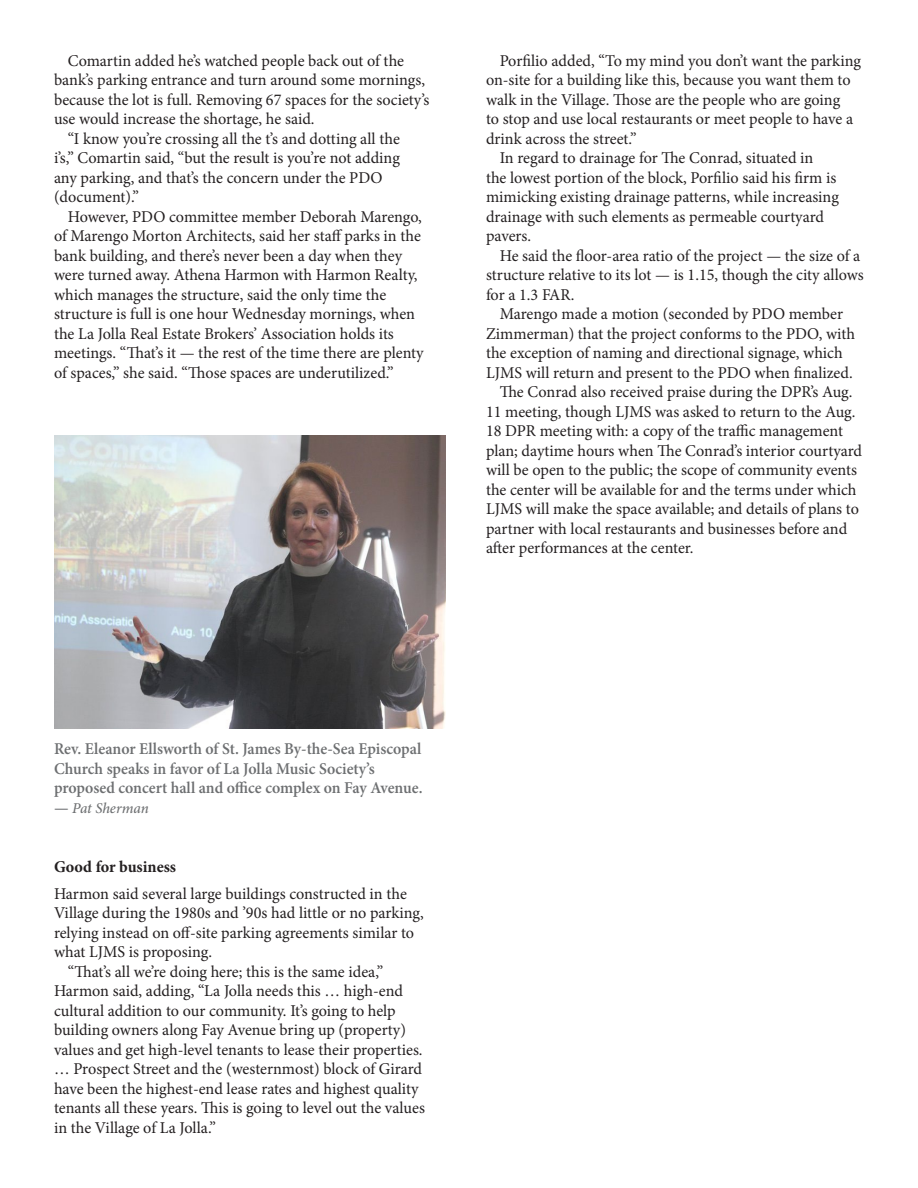
<style>
.page{position:relative;width:918px;height:1188px;background:#fff}
.page>*{position:absolute;margin:0;border:0;box-sizing:border-box;transform-origin:0 0}
.t1{font:16.5px/19.5px "Minion Pro";color:#231f20}
.t2{font:600 16.5px/19.8px "Minion Pro";color:#6d6f71;scale:.96 1}
.t3{font:700 16.5px "Minion Pro";color:#231f20}
.t4{font:italic 500 15px "Minion Pro";letter-spacing:-.005em;color:#6d6f71}
.s1{font-weight:600;font-style:normal;font-size:16.5px}
</style>
<div class="page">
<img style="left:54px;top:436px;width:392px;height:293px">
<p class="t1" style="left:54px;top:51px;width:377px;text-indent:14px">Comartin added he’s watched people back out of the bank’s parking entrance and turn around some mornings, because the lot is full. Removing 67 spaces for the society’s use would increase the shortage, he said.</p>
<p class="t1" style="left:54px;top:129px;width:347px;text-indent:14px">“I know you’re crossing all the t’s and dotting all the i’s,” Comartin said, “but the result is you’re not adding any parking, and that’s the concern under the PDO (document).”</p>
<p class="t1" style="left:54px;top:207px;width:371px;text-indent:14px">However, PDO committee member Deborah Marengo, of Marengo Morton Architects, said her staff parks in the bank building, and there’s never been a day when they were turned away. Athena Harmon with Harmon Realty, which manages the structure, said the only time the structure is full is one hour Wednesday mornings, when the La Jolla Real Estate Brokers’ Association holds its meetings. “That’s it — the rest of the time there are plenty of spaces,” she said. “Those spaces are underutilized.”</p>
<p class="t1" style="left:486px;top:51px;width:376px;text-indent:14px">Porfilio added, “To my mind you don’t want the parking on-site for a building like this, because you want them to walk in the Village. Those are the people who are going<br>to stop and use local restaurants or meet people to have a drink across the street.”</p>
<p class="t1" style="left:486px;top:149px;width:354px;text-indent:14px">In regard to drainage for The Conrad, situated in<br>the lowest portion of the block, Porfilio said his firm is mimicking existing drainage patterns, while increasing drainage with such elements as permeable courtyard pavers.</p>
<p class="t1" style="left:486px;top:246px;width:379px;text-indent:14px">He said the floor-area ratio of the project — the size of a structure relative to its lot — is 1.15, though the city allows for a 1.3 FAR.</p>
<p class="t1" style="left:486px;top:305px;width:371px;text-indent:14px">Marengo made a motion (seconded by PDO member Zimmerman) that the project conforms to the PDO, with the exception of naming and directional signage, which LJMS will return and present to the PDO when finalized.</p>
<p class="t1" style="left:486px;top:383px;width:378px;text-indent:14px">The Conrad also received praise during the DPR’s Aug.<br>11 meeting, though LJMS was asked to return to the Aug.<br>18 DPR meeting with: a copy of the traffic management plan; daytime hours when The Conrad’s interior courtyard will be open to the public; the scope of community events the center will be available for and the terms under which LJMS will make the space available; and details of plans to partner with local restaurants and businesses before and after performances at the center.</p>
<p class="t2" style="left:54px;top:739px;width:385px">Rev. Eleanor Ellsworth of St. James By-the-Sea Episcopal<br>Church speaks in favor of La Jolla Music Society’s proposed concert hall and office complex on Fay Avenue.</p>
<p class="t4" style="left:54px;top:798px;width:96px"><span class="s1">—</span> Pat Sherman</p>
<p class="t3" style="left:54px;top:855px;width:124px">Good for business</p>
<p class="t1" style="left:54px;top:884px;width:371px">Harmon said several large buildings constructed in the Village during the 1980s and ’90s had little or no parking, relying instead on off-site parking agreements similar to what LJMS is proposing.</p>
<p class="t1" style="left:54px;top:962px;width:372px;text-indent:14px">“That’s all we’re doing here; this is the same idea,” Harmon said, adding, “La Jolla needs this … high-end cultural addition to our community. It’s going to help building owners along Fay Avenue bring up (property) values and get high-level tenants to lease their properties. … Prospect Street and the (westernmost) block of Girard have been the highest-end lease rates and highest quality tenants all these years. This is going to level out the values in the Village of La Jolla.”</p>
</div>
